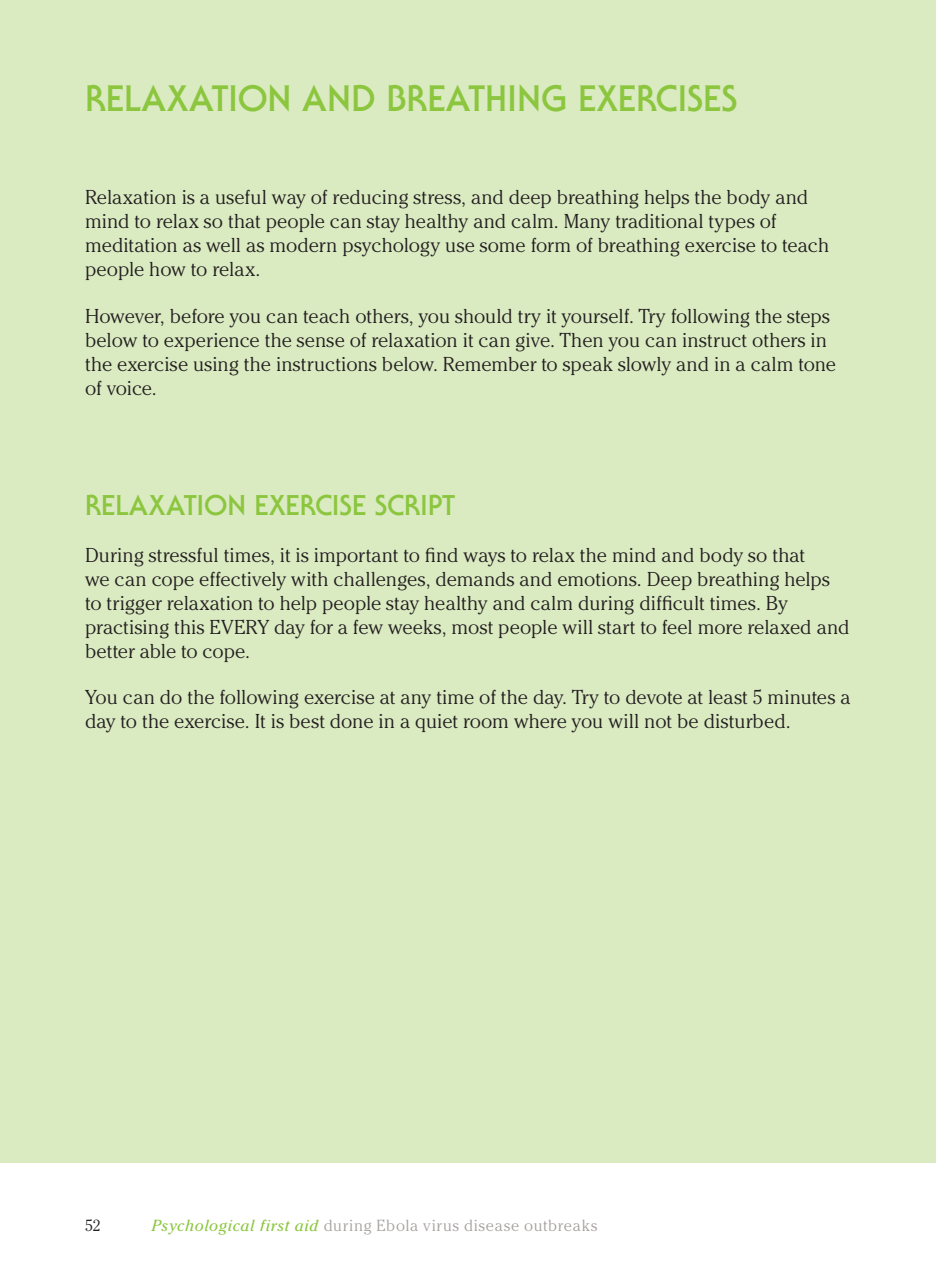
<style>
.page{position:relative;width:936px;height:1276px;background:#fff}
.page>*{position:absolute;margin:0;border:0;box-sizing:border-box;transform-origin:0 0}
.t1{font:700 36px "Serif Gothic Std";letter-spacing:.005em;color:#8bc63e}
.t2{font:700 28px "Serif Gothic Std";letter-spacing:.005em;color:#8bc63e}
.t3{font:300 20px/24px "Cheltenham Std";letter-spacing:-.005em;color:#231f20}
.t4{font:300 16px "Cheltenham Std";letter-spacing:.045em;color:#a7a2a0}
.t5{font:300 16px "Cheltenham Std";color:#231f20}
.s1{font-weight:400;font-style:italic;color:#8bc63e}
</style>
<div class="page">
<div style="left:0;top:0;width:935px;height:1162px;background:#daeac1"></div>
<h1 class="t1" style="left:85px;top:77px;width:654px">RELAXATION AND BREATHING EXERCISES</h1>
<p class="t3" style="left:85px;top:185px;width:745px">Relaxation is a useful way of reducing stress, and deep breathing helps the body and mind to relax so that people can stay healthy and calm. Many traditional types of meditation as well as modern psychology use some form of breathing exercise to teach people how to relax.</p>
<p class="t3" style="left:85px;top:304px;width:752px">However, before you can teach others, you should try it yourself. Try following the steps below to experience the sense of relaxation it can give. Then you can instruct others in the exercise using the instructions below. Remember to speak slowly and in a calm tone of voice.</p>
<h2 class="t2" style="left:85px;top:489px;width:371px">RELAXATION EXERCISE SCRIPT</h2>
<p class="t3" style="left:85px;top:542px;width:766px">During stressful times, it is important to find ways to relax the mind and body so that<br>we can cope effectively with challenges, demands and emotions. Deep breathing helps to trigger relaxation to help people stay healthy and calm during difficult times. By practising this EVERY day for a few weeks, most people will start to feel more relaxed and better able to cope.</p>
<p class="t3" style="left:85px;top:685px;width:766px">You can do the following exercise at any time of the day. Try to devote at least 5 minutes a day to the exercise. It is best done in a quiet room where you will not be disturbed.</p>
<p class="t5" style="left:85px;top:1215px;width:17px">52</p>
<p class="t4" style="left:152px;top:1215px;width:447px"><span class="s1">Psychological first aid</span> during Ebola virus disease outbreaks</p>
</div>
